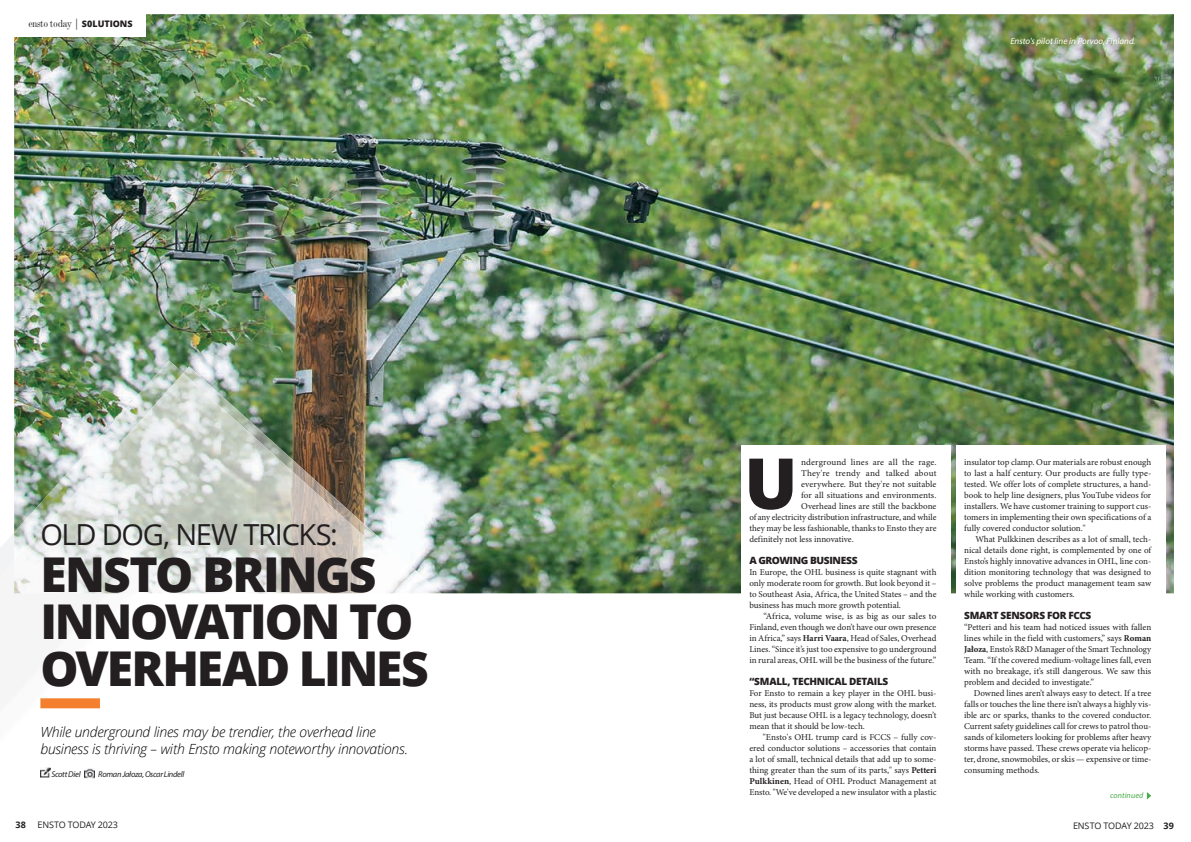
<style>
.page{position:relative;width:1191px;height:842px;background:#fff}
.page>*{position:absolute;margin:0;border:0;box-sizing:border-box;transform-origin:0 0}
.t1{font:800 70.6px "Open Sans";color:#231f20}
.t2{font:800 48px/47px "Open Sans";letter-spacing:-.045em;color:#231f20}
.t3{font:29px "Open Sans";letter-spacing:-.045em;color:#231f20}
.t4{font:italic 300 14px/17px "Open Sans";letter-spacing:-.02em;color:#000001}
.t5{font:condensed 11px "Modern MT Std";letter-spacing:-.025em;color:#231f20}
.t6{font:800 10px "Open Sans";letter-spacing:-.03em;color:#231f20}
.t7{font:9px/11px "Minion Pro";color:#231f20;text-align:justify}
.t8{font:italic 9px "Myriad Pro";color:#fff}
.t9{font:9px "Open Sans";letter-spacing:-.02em;color:#231f20}
.t10{font:9px "Minion Pro";letter-spacing:.02em;color:#231f20}
.t11{font:700 9px "Open Sans";color:#231f20}
.t12{font:italic 8.4px "Myriad Pro";letter-spacing:-.035em;color:#231f20}
.t13{font:italic 8px "Myriad Pro";letter-spacing:.015em;color:#4aac4a}
.s1{font-family:"Open Sans";font-weight:800;font-stretch:normal;font-size:9px}
.s2{font-weight:700}
</style>
<div class="page">
<img style="left:14px;top:14px;width:1160px;height:579px">
<div style="left:0;top:7px;width:146px;height:30px;background:#fff"></div>
<div style="left:955px;top:445px;width:210px;height:342px;background:#fff"></div>
<div style="left:741px;top:445px;width:209px;height:361px;background:#fff"></div>
<img style="left:183px;top:367px;width:65px;height:40px">
<img style="left:256px;top:419px;width:24px;height:19px">
<img style="left:290px;top:448px;width:22px;height:21px">
<img style="left:325px;top:477px;width:19px;height:23px">
<img style="left:359px;top:506px;width:18px;height:25px">
<img style="left:394px;top:535px;width:15px;height:27px">
<img style="left:428px;top:564px;width:13px;height:29px">
<img style="left:14px;top:360px;width:169px;height:162px">
<img style="left:429px;top:593px;width:22px;height:1px">
<img style="left:152px;top:373px;width:69px;height:220px">
<img style="left:117px;top:407px;width:35px;height:186px">
<img style="left:221px;top:407px;width:35px;height:186px">
<img style="left:83px;top:446px;width:35px;height:147px">
<img style="left:255px;top:438px;width:35px;height:155px">
<img style="left:290px;top:469px;width:35px;height:124px">
<img style="left:48px;top:484px;width:35px;height:48px">
<img style="left:324px;top:500px;width:35px;height:93px">
<img style="left:14px;top:522px;width:35px;height:10px">
<img style="left:359px;top:531px;width:35px;height:62px">
<img style="left:393px;top:562px;width:35px;height:31px">
<svg style="left:0;top:532px;width:94px;height:247px"></svg>
<div style="left:40px;top:698px;width:60px;height:10px;background:#f4802f"></div>
<svg style="left:1146px;top:792px;width:5px;height:7px"></svg>
<p class="t5" style="left:28px;top:17px;width:106px">ensto today | <span class="s1">S0LUTIONS</span></p>
<h3 class="t3" style="left:40px;top:514px;width:299px">OLD DOG, NEW TRICKS:</h3>
<h2 class="t2" style="left:40px;top:548px;width:390px">ENSTO BRINGS<br>INNOVATION TO<br>OVERHEAD LINES</h2>
<h3 class="t4" style="left:40px;top:723px;width:369px">While underground lines may be trendier, the overhead line business is thriving – with Ensto making noteworthy innovations.</h3>
<p class="t12" style="left:52px;top:769px;width:31px">Scott Diel</p>
<p class="t12" style="left:98px;top:769px;width:88px">Roman Jałoza, Oscar Lindell</p>
<p class="t11" style="left:16px;top:818px;width:12px">38</p>
<p class="t9" style="left:38px;top:818px;width:82px">ENSTO TODAY 2023</p>
<p class="t8" style="left:1010px;top:35px;width:127px">Ensto's pilot line in Porvoo, Finland.</p>
<h1 class="t1" style="left:744px;top:430px;width:55px">U</h1>
<p class="t7" style="left:801px;top:457px;width:137px">nderground lines are all the rage.</p>
<p class="t10" style="left:801px;top:467px;width:137px">They're trendy and talked about</p>
<p class="t7" style="left:801px;top:479px;width:137px">everywhere. But they're not suitable</p>
<p class="t7" style="left:801px;top:490px;width:137px">for all situations and environments.</p>
<p class="t7" style="left:801px;top:501px;width:137px">Overhead lines are still the backbone</p>
<p class="t7" style="left:749px;top:512px;width:189px">of any electricity distribution infrastructure, and while</p>
<p class="t7" style="left:749px;top:523px;width:189px">they may be less fashionable, thanks to Ensto they are</p>
<p class="t7" style="left:749px;top:534px;width:106px">definitely not less innovative.</p>
<p class="t6" style="left:749px;top:553px;width:110px">A GROWING BUSINESS</p>
<p class="t7" style="left:749px;top:567px;width:189px">In Europe, the OHL business is quite stagnant with only moderate room for growth. But look beyond it – to Southeast Asia, Africa, the United States – and the business has much more growth potential.</p>
<p class="t7" style="left:749px;top:611px;width:189px;text-indent:14px">“Africa, volume wise, is as big as our sales to Finland, even though we don’t have our own presence in Africa,” says <span class="s2">Harri Vaara</span>, Head of Sales, Overhead Lines. “Since it’s just too expensive to go underground in rural areas, OHL will be the business of the future.”</p>
<p class="t6" style="left:749px;top:674px;width:141px">“SMALL, TECHNICAL DETAILS</p>
<p class="t7" style="left:749px;top:688px;width:189px">For Ensto to remain a key player in the OHL busi&shy;ness, its products must grow along with the market.<br>But just because OHL is a legacy technology, doesn’t mean that it should be low-tech.</p>
<p class="t7" style="left:749px;top:732px;width:189px;text-indent:14px">"Ensto's OHL trump card is FCCS – fully cov&shy;ered conductor solutions – accessories that contain a lot of small, technical details that add up to some&shy;thing greater than the sum of its parts," says <span class="s2">Petteri Pulkkinen</span>, Head of OHL Product Management at Ensto. "We've developed a new insulator with a plastic</p>
<p class="t7" style="left:964px;top:457px;width:189px">insulator top clamp. Our materials are robust enough to last a half century. Our products are fully type&shy;tested. We offer lots of complete structures, a hand&shy;book to help line designers, plus YouTube videos for installers. We have customer training to support cus&shy;tomers in implementing their own specifications of a fully covered conductor solution."</p>
<p class="t7" style="left:964px;top:534px;width:189px;text-indent:11px">What Pulkkinen describes as a lot of small, tech&shy;nical details done right, is complemented by one of Ensto’s highly innovative advances in OHL, line con&shy;dition monitoring technology that was designed to solve problems the product management team saw while working with customers.</p>
<p class="t6" style="left:964px;top:608px;width:129px">SMART SENSORS FOR FCCS</p>
<p class="t7" style="left:964px;top:622px;width:189px">“Petteri and his team had noticed issues with fallen lines while in the field with customers,” says <span class="s2">Roman Jałoza</span>, Ensto’s R&amp;D Manager of the Smart Technology Team. “If the covered medium-voltage lines fall, even with no breakage, it’s still dangerous. We saw this problem and decided to investigate.”</p>
<p class="t7" style="left:964px;top:688px;width:189px;text-indent:10px">Downed lines aren’t always easy to detect. If a tree falls or touches the line there isn’t always a highly vis&shy;ible arc or sparks, thanks to the covered conductor.<br>Current safety guidelines call for crews to patrol thou&shy;sands of kilometers looking for problems after heavy storms have passed. These crews operate via helicop&shy;ter, drone, snowmobiles, or skis — expensive or time&shy;consuming methods.</p>
<p class="t13" style="left:1110px;top:790px;width:35px">continued</p>
<p class="t9" style="left:1073px;top:819px;width:102px">ENSTO TODAY 2023 <span class="s2">39</span></p>
</div>
